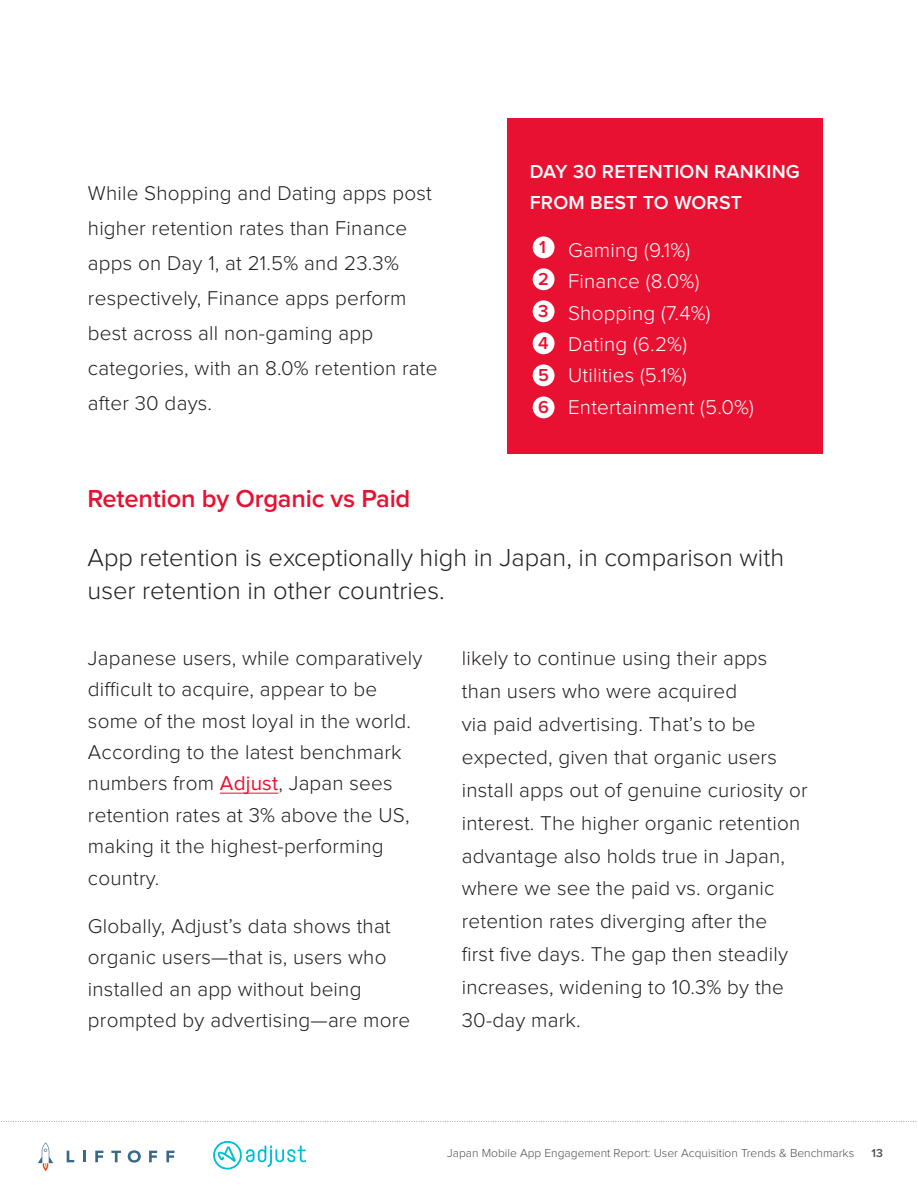
<style>
.page{position:relative;width:918px;height:1188px;background:#fff}
.page>*{position:absolute;margin:0;border:0;box-sizing:border-box;transform-origin:0 0}
.t1{font:300 25.5px/33px "Proxima Nova";color:#231f20}
.t2{font:600 25.5px "Proxima Nova";letter-spacing:-.01em;color:#e91131}
.t3{font:300 20.7px/33px "Proxima Nova";letter-spacing:.01em;color:#231f20}
.t4{font:300 20.7px/31.3px "Proxima Nova";letter-spacing:.01em;color:#fff}
.t5{font:600 19.5px/31.3px "Proxima Nova";letter-spacing:.01em;color:#fff}
.t6{font:600 18px/32px "Proxima Nova";color:#e91131}
.t7{font:300 12px "Proxima Nova";color:#505052}
.t8{font:600 12px "Proxima Nova";color:#505052}
.s1{font-weight:400;color:#e91131}
</style>
<div class="page">
<svg style="left:67px;top:1151px;width:7px;height:11px"></svg>
<svg style="left:83px;top:1151px;width:3px;height:11px"></svg>
<svg style="left:95px;top:1151px;width:8px;height:11px"></svg>
<svg style="left:111px;top:1151px;width:10px;height:11px"></svg>
<svg style="left:128px;top:1150px;width:13px;height:13px"></svg>
<svg style="left:149px;top:1151px;width:8px;height:11px"></svg>
<svg style="left:166px;top:1151px;width:9px;height:11px"></svg>
<svg style="left:38px;top:1143px;width:15px;height:28px"></svg>
<svg style="left:1px;top:1121px;width:917px;height:1px"></svg>
<svg style="left:213px;top:1141px;width:93px;height:29px"></svg>
<div style="left:508px;top:118px;width:315px;height:335px;background:#e91131"></div>
<div style="left:533px;top:236px;width:22px;height:22px;background:#fff;border-radius:50%"></div>
<div style="left:533px;top:268px;width:22px;height:22px;background:#fff;border-radius:50%"></div>
<div style="left:533px;top:300px;width:22px;height:22px;background:#fff;border-radius:50%"></div>
<div style="left:533px;top:332px;width:22px;height:22px;background:#fff;border-radius:50%"></div>
<div style="left:533px;top:364px;width:22px;height:22px;background:#fff;border-radius:50%"></div>
<div style="left:533px;top:396px;width:22px;height:22px;background:#fff;border-radius:50%"></div>
<hr style="left:220px;top:793px;width:58px;height:1px;background:#e91131">
<p class="t3" style="left:88px;top:176px;width:351px;line-height:35.1px">While Shopping and Dating apps post higher retention rates than Finance apps on Day 1, at 21.5% and 23.3% respectively, Finance apps perform best across all non-gaming app categories, with an 8.0% retention rate after 30 days.</p>
<p class="t5" style="left:530px;top:156px;width:272px">DAY 30 RETENTION RANKING<br>FROM BEST TO WORST</p>
<p class="t4" style="left:568px;top:235px;width:187px">Gaming (9.1%)<br>Finance (8.0%)<br>Shopping (7.4%)<br>Dating (6.2%)<br>Utilities (5.1%)<br>Entertainment (5.0%)</p>
<p class="t6" style="left:538px;top:232px;width:12px">1<br>2<br>3<br>4<br>5<br>6</p>
<p class="t2" style="left:88px;top:487px;width:324px">Retention by Organic vs Paid</p>
<p class="t1" style="left:88px;top:542px;width:698px">App retention is exceptionally high in Japan, in comparison with user retention in other countries.</p>
<p class="t3" style="left:88px;top:643px;width:336px;line-height:31.3px">Japanese users, while comparatively difficult to acquire, appear to be some of the most loyal in the world.<br>According to the latest benchmark numbers from <span class="s1">Adjust</span>, Japan sees retention rates at 3% above the US, making it the highest-performing country.</p>
<p class="t3" style="left:88px;top:911px;width:324px;line-height:31.3px">Globally, Adjust’s data shows that organic users—that is, users who installed an app without being prompted by advertising—are more</p>
<p class="t3" style="left:462px;top:642px;width:347px">likely to continue using their apps than users who were acquired<br>via paid advertising. That’s to be expected, given that organic users install apps out of genuine curiosity or interest. The higher organic retention advantage also holds true in Japan, where we see the paid vs. organic retention rates diverging after the<br>first five days. The gap then steadily increases, widening to 10.3% by the 30-day mark.</p>
<p class="t7" style="left:447px;top:1147px;width:408px">Japan Mobile App Engagement Report: User Acquisition Trends &amp; Benchmarks</p>
<p class="t8" style="left:871px;top:1147px;width:13px">13</p>
</div>
